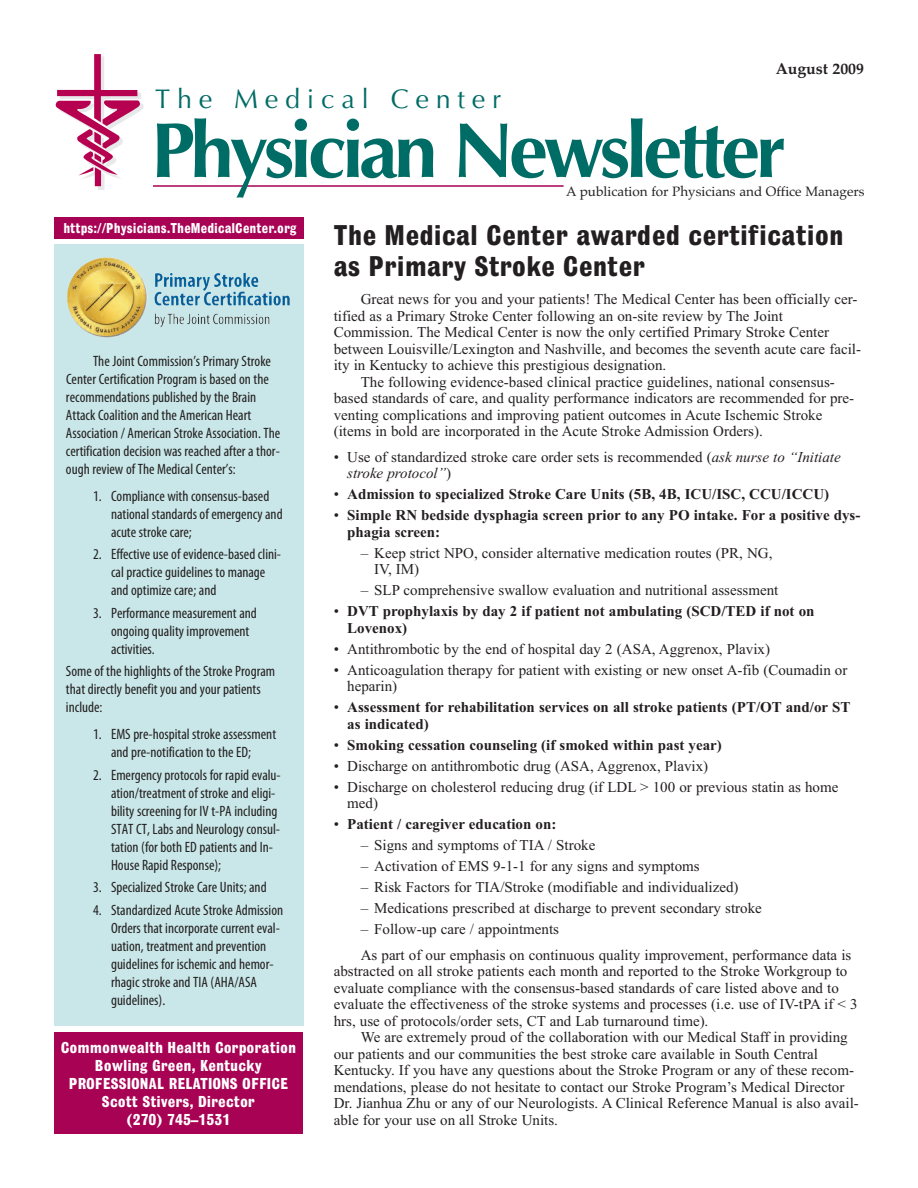
<style>
.page{position:relative;width:918px;height:1188px;background:#fff}
.page>*{position:absolute;margin:0;border:0;box-sizing:border-box;transform-origin:0 0}
.t1{font:700 78px "Optima LT Std";letter-spacing:-.055em;color:#006c66}
.t2{font:700 27px/31.5px "Headline";color:#231f20}
.t3{font:27px "Optima LT Std";letter-spacing:.25em;color:#006c66}
.t4{font:700 15.75px "Palatino";color:#231f20}
.t5{font:15px/16.5px "Times";color:#231f20}
.t6{font:condensed 15px/18px "Myriad Pro";color:#231f20}
.t7{font:700 15px/16.5px "Times";color:#231f20}
.t8{font:700 15px/18px "Headline";color:#fff;text-align:center}
.t9{font:13.5px "Palatino";color:#231f20}
.t10{font:700 13.5px "Headline";color:#fff;scale:.95 1}
.s1{font-style:italic}
.s2{font-weight:400}
</style>
<div class="page">
<img style="left:95px;top:93px;width:48px;height:97px">
<hr style="left:153px;top:185px;width:411px;height:2px;background:#a80254">
<div style="left:54px;top:245px;width:250px;height:781px;background:#c9e7e8"></div>
<div style="left:54px;top:1033px;width:249px;height:101px;background:#a80254"></div>
<div style="left:54px;top:218px;width:249px;height:21px;background:#a80254"></div>
<svg style="left:56px;top:54px;width:84px;height:132px"></svg>
<img style="left:104px;top:257px;width:44px;height:56px">
<p class="t4" style="left:776px;top:60px;width:90px">August 2009</p>
<h2 class="t3" style="left:155px;top:87px;width:347px">The Medical Center</h2>
<h1 class="t1" style="left:151px;top:119px;width:636px">Physician Newsletter</h1>
<p class="t9" style="left:566px;top:183px;width:300px">A publication for Physicians and Office Managers</p>
<p class="t10" style="left:63px;top:223px;width:247px">https://Physicians.TheMedicalCenter.org</p>
<p class="t6" style="left:66px;top:353px;width:216px;text-indent:27px">The Joint Commission’s Primary Stroke Center Certification Program is based on the recommendations published by the Brain Attack Coalition and the American Heart Association / American Stroke Association. The certification decision was reached after a thor&shy;ough review of The Medical Center’s:</p>
<p class="t6" style="left:111px;top:488px;width:173px;text-indent:-18px">1. Compliance with consensus-based national standards of emergency and acute stroke care;</p>
<p class="t6" style="left:111px;top:547px;width:172px;text-indent:-18px">2. Effective use of evidence-based clini&shy;cal practice guidelines to manage and optimize care; and</p>
<p class="t6" style="left:111px;top:605px;width:147px;text-indent:-18px">3. Performance measurement and ongoing quality improvement activities.</p>
<p class="t6" style="left:66px;top:664px;width:211px">Some of the highlights of the Stroke Program that directly benefit you and your patients include:</p>
<p class="t6" style="left:93px;top:727px;width:185px;text-align:center">1. EMS pre-hospital stroke assessment and pre-notification to the ED;</p>
<p class="t6" style="left:111px;top:767px;width:171px;text-indent:-18px">2. Emergency protocols for rapid evalu&shy;ation/treatment of stroke and eligi&shy;bility screening for IV t-PA including STAT CT, Labs and Neurology consul&shy;tation (for both ED patients and In-House Rapid Response);</p>
<p class="t6" style="left:93px;top:880px;width:175px">3. Specialized Stroke Care Units; and</p>
<p class="t6" style="left:111px;top:902px;width:174px;text-indent:-18px">4. Standardized Acute Stroke Admission<br>Orders that incorporate current eval&shy;uation, treatment and prevention guidelines for ischemic and hemor&shy;rhagic stroke and TIA (AHA/ASA guidelines).</p>
<p class="t8" style="left:61px;top:1040px;width:237px">Commonwealth Health Corporation<br>Bowling Green, Kentucky<br>PROFESSIONAL RELATIONS OFFICE<br>Scott Stivers, Director<br>(270) 745–1531</p>
<h2 class="t2" style="left:334px;top:221px;width:511px">The Medical Center awarded certification as Primary Stroke Center</h2>
<p class="t5" style="left:361px;top:291px;width:498px">Great news for you and your patients! The Medical Center has been officially cer-</p>
<p class="t5" style="left:334px;top:307px;width:451px">tified as a Primary Stroke Center following an on-site review by The Joint</p>
<p class="t5" style="left:334px;top:324px;width:497px">Commission. The Medical Center is now the only certified Primary Stroke Center</p>
<p class="t5" style="left:334px;top:340px;width:529px">between Louisville/Lexington and Nashville, and becomes the seventh acute care facil-</p>
<p class="t5" style="left:334px;top:357px;width:334px">ity in Kentucky to achieve this prestigious designation.</p>
<p class="t5" style="left:361px;top:373px;width:476px">The following evidence-based clinical practice guidelines, national consensus-</p>
<p class="t5" style="left:334px;top:390px;width:522px">based standards of care, and quality performance indicators are recommended for pre-</p>
<p class="t5" style="left:334px;top:406px;width:490px">venting complications and improving patient outcomes in Acute Ischemic Stroke</p>
<p class="t5" style="left:334px;top:423px;width:431px">(items in bold are incorporated in the Acute Stroke Admission Orders).</p>
<p class="t5" style="left:347px;top:448px;width:495px;text-indent:-13px">• Use of standardized stroke care order sets is recommended (<span class="s1">ask nurse to “Initiate stroke protocol”</span>)</p>
<p class="t7" style="left:334px;top:486px;width:497px"><span class="s2">•</span> Admission to specialized Stroke Care Units (5B, 4B, ICU/ISC, CCU/ICCU)</p>
<p class="t7" style="left:347px;top:507px;width:515px;text-indent:-14px"><span class="s2">•</span> Simple RN bedside dysphagia screen prior to any PO intake. For a positive dys&shy;phagia screen:</p>
<p class="t5" style="left:374px;top:544px;width:400px;text-indent:-13px">– Keep strict NPO, consider alternative medication routes (PR, NG,<br>IV, IM)</p>
<p class="t5" style="left:361px;top:582px;width:419px">– SLP comprehensive swallow evaluation and nutritional assessment</p>
<p class="t7" style="left:347px;top:603px;width:469px;text-indent:-14px"><span class="s2">•</span> DVT prophylaxis by day 2 if patient not ambulating (SCD/TED if not on<br>Lovenox)</p>
<p class="t5" style="left:334px;top:640px;width:438px">• Antithrombotic by the end of hospital day 2 (ASA, Aggrenox, Plavix)</p>
<p class="t5" style="left:347px;top:661px;width:502px;text-indent:-13px">• Anticoagulation therapy for patient with existing or new onset A-fib (Coumadin or heparin)</p>
<p class="t7" style="left:347px;top:699px;width:505px;text-indent:-14px"><span class="s2">•</span> Assessment for rehabilitation services on all stroke patients (PT/OT and/or ST as indicated)</p>
<p class="t7" style="left:334px;top:736px;width:390px"><span class="s2">•</span> Smoking cessation counseling (if smoked within past year)</p>
<p class="t5" style="left:334px;top:757px;width:376px">• Discharge on antithrombotic drug (ASA, Aggrenox, Plavix)</p>
<p class="t5" style="left:347px;top:778px;width:493px;text-indent:-13px">• Discharge on cholesterol reducing drug (if LDL &gt; 100 or previous statin as home med)</p>
<p class="t7" style="left:334px;top:816px;width:224px"><span class="s2">•</span> Patient / caregiver education on:</p>
<p class="t5" style="left:361px;top:837px;width:236px">– Signs and symptoms of TIA / Stroke</p>
<p class="t5" style="left:361px;top:858px;width:340px">– Activation of EMS 9-1-1 for any signs and symptoms</p>
<p class="t5" style="left:361px;top:879px;width:379px">– Risk Factors for TIA/Stroke (modifiable and individualized)</p>
<p class="t5" style="left:361px;top:900px;width:403px">– Medications prescribed at discharge to prevent secondary stroke</p>
<p class="t5" style="left:361px;top:916px;width:492px;line-height:25.5px">– Follow-up care / appointments<br>As part of our emphasis on continuous quality improvement, performance data is</p>
<p class="t5" style="left:334px;top:963px;width:525px">abstracted on all stroke patients each month and reported to the Stroke Workgroup to evaluate compliance with the consensus-based standards of care listed above and to evaluate the effectiveness of the stroke systems and processes (i.e. use of IV-tPA if &lt; 3 hrs, use of protocols/order sets, CT and Lab turnaround time).</p>
<p class="t5" style="left:334px;top:1029px;width:527px;text-indent:27px">We are extremely proud of the collaboration with our Medical Staff in providing our patients and our communities the best stroke care available in South Central Kentucky. If you have any questions about the Stroke Program or any of these recom&shy;mendations, please do not hesitate to contact our Stroke Program’s Medical Director Dr. Jianhua Zhu or any of our Neurologists. A Clinical Reference Manual is also avail&shy;able for your use on all Stroke Units.</p>
</div>
